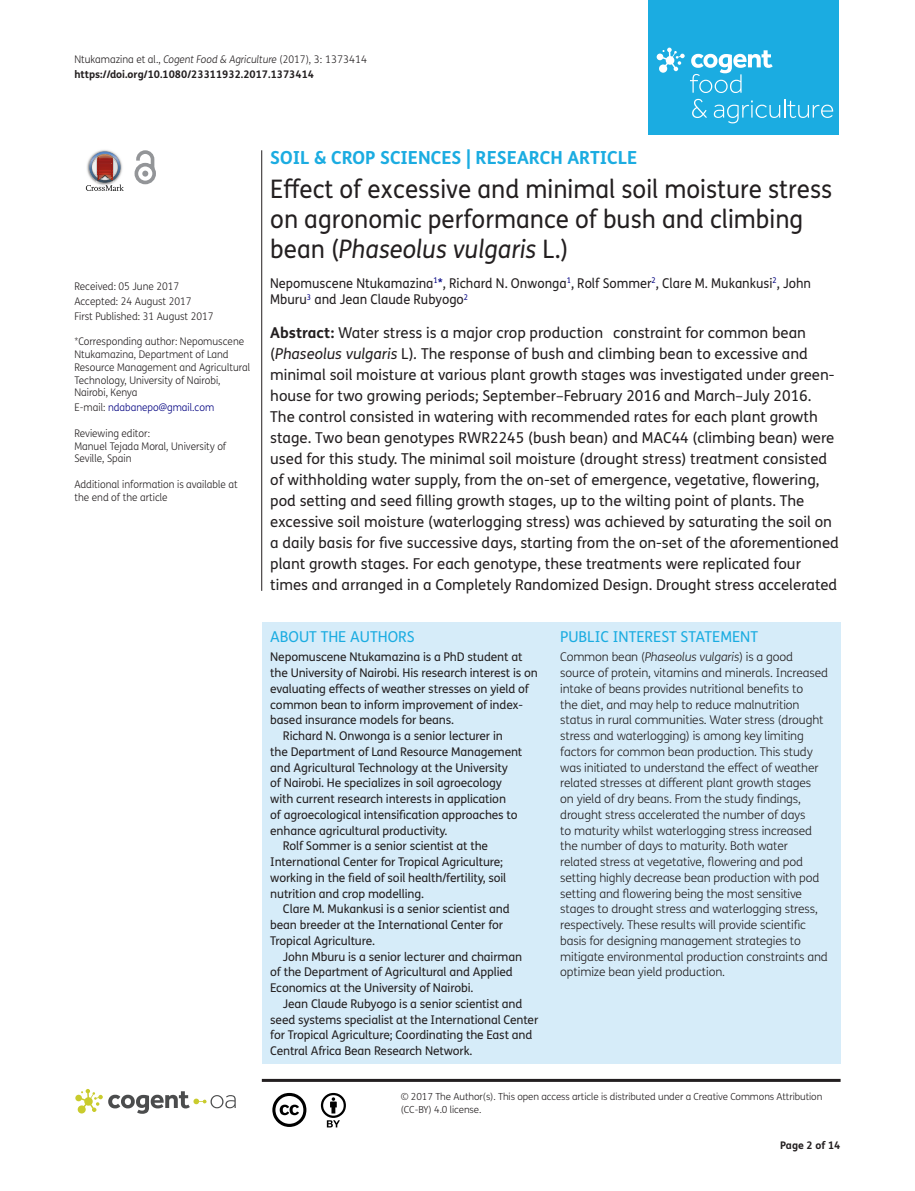
<style>
.page{position:relative;width:915px;height:1191px;background:#fff}
.page>*{position:absolute;margin:0;border:0;box-sizing:border-box;transform-origin:0 0}
.t1{font:25.5px/30px "FS Me Pro";color:#231f20;scale:.95 1}
.t2{font:700 18px "FS Me Pro";color:#1bace1}
.t3{font:15px/21px "FS Me Pro";color:#231f20}
.t4{font:15px "FS Me Pro";color:#1bace1}
.t5{font:13.5px/16.5px "FS Me Pro";color:#231f20;scale:.95 1}
.t6{font:12px "FS Me Pro";letter-spacing:-.01em;color:#231f20}
.t7{font:300 12px/15.8px "FS Me Pro";letter-spacing:-.01em;color:#231f20}
.t8{font:300 10.5px/12.8px "FS Me Pro";color:#231f20;scale:.95 1}
.t9{font:700 10.5px/15px "FS Me Pro";color:#231f20}
.t10{font:300 10.5px "FS Me Pro";color:#000080;scale:.95 1}
.t11{font:300 9.75px/12.8px "FS Me Pro";letter-spacing:-.01em;color:#231f20}
.s1{font-weight:300}
.s2{font-weight:300;font-style:italic}
.s3{color:#231f20}
.s4{font-style:italic}
.s5{color:#000080}
.s6{font-weight:700}
</style>
<div class="page">
<div style="left:648px;top:0;width:190px;height:134px;background:#1bace1"></div>
<svg style="left:656px;top:48px;width:116px;height:45px"></svg>
<svg style="left:692px;top:99px;width:15px;height:19px"></svg>
<svg style="left:713px;top:99px;width:119px;height:24px"></svg>
<div style="left:261px;top:622px;width:579px;height:441px;background:#d6ecf9"></div>
<svg style="left:86px;top:151px;width:38px;height:40px"></svg>
<svg style="left:134px;top:150px;width:22px;height:34px"></svg>
<hr style="left:261px;top:150px;width:1px;height:441px;background:#231f20">
<hr style="left:262px;top:1078px;width:578px;height:3px;background:#231f20">
<svg style="left:75px;top:1089px;width:161px;height:24px"></svg>
<svg style="left:272px;top:1093px;width:34px;height:34px"></svg>
<svg style="left:321px;top:1093px;width:25px;height:34px"></svg>
<p class="t9" style="left:74px;top:51px;width:294px"><span class="s1">Ntukamazina et al.,</span> <span class="s2">Cogent Food &amp; Agriculture</span> <span class="s1">(2017), 3: 1373414 </span>https://doi.org/10.1080/23311932.2017.1373414</p>
<p class="t8" style="left:74px;top:279px;width:148px;line-height:14.9px">Received: 05 June 2017<br>Accepted: 24 August 2017<br>First Published: 31 August 2017</p>
<p class="t8" style="left:74px;top:335px;width:186px">*Corresponding author: Nepomuscene<br>Ntukamazina, Department of Land<br>Resource Management and Agricultural<br>Technology, University of Nairobi,<br>Nairobi, Kenya</p>
<p class="t10" style="left:74px;top:400px;width:149px"><span class="s3">E-mail:</span> ndabanepo@gmail.com</p>
<p class="t8" style="left:74px;top:426px;width:161px">Reviewing editor:<br>Manuel Tejada Moral, University of<br>Seville, Spain</p>
<p class="t8" style="left:74px;top:477px;width:173px">Additional information is available at the end of the article</p>
<h2 class="t2" style="left:270px;top:143px;width:368px">SOIL &amp; CROP SCIENCES | RESEARCH ARTICLE</h2>
<h1 class="t1" style="left:270px;top:174px;width:593px">Effect of excessive and minimal soil moisture stress on agronomic performance of bush and climbing bean (<span class="s4">Phaseolus vulgaris</span> L.)</h1>
<p class="t5" style="left:270px;top:274px;width:570px">Nepomuscene Ntukamazina<sup>1</sup><span class="s5">*</span>, Richard N. Onwonga<sup>1</sup>, Rolf Sommer<sup>2</sup>, Clare M. Mukankusi<sup>2</sup>, John<br>Mburu<sup>3</sup> and Jean Claude Rubyogo<sup>2</sup></p>
<p class="t3" style="left:270px;top:322px;width:570px"><span class="s6">Abstract:</span> Water stress is a major crop production constraint for common bean (<span class="s4">Phaseolus vulgaris</span> L)<span class="s4">.</span> The response of bush and climbing bean to excessive and minimal soil moisture at various plant growth stages was investigated under green&shy;house for two growing periods; September–February 2016 and March–July 2016.<br>The control consisted in watering with recommended rates for each plant growth stage. Two bean genotypes RWR2245 (bush bean) and MAC44 (climbing bean) were used for this study. The minimal soil moisture (drought stress) treatment consisted of withholding water supply, from the on-set of emergence, vegetative, flowering, pod setting and seed filling growth stages, up to the wilting point of plants. The excessive soil moisture (waterlogging stress) was achieved by saturating the soil on a daily basis for five successive days, starting from the on-set of the aforementioned plant growth stages. For each genotype, these treatments were replicated four times and arranged in a Completely Randomized Design. Drought stress accelerated</p>
<p class="t4" style="left:270px;top:626px;width:146px">ABOUT THE AUTHORS</p>
<p class="t6" style="left:270px;top:649px;width:253px">Nepomuscene Ntukamazina is a PhD student at</p>
<p class="t6" style="left:270px;top:664px;width:269px">the University of Nairobi. His research interest is on</p>
<p class="t6" style="left:270px;top:680px;width:260px">evaluating effects of weather stresses on yield of</p>
<p class="t6" style="left:270px;top:696px;width:254px">common bean to inform improvement of index-</p>
<p class="t6" style="left:270px;top:712px;width:185px">based insurance models for beans.</p>
<p class="t6" style="left:283px;top:727px;width:221px">Richard N. Onwonga is a senior lecturer in</p>
<p class="t6" style="left:270px;top:743px;width:253px">the Department of Land Resource Management</p>
<p class="t6" style="left:270px;top:759px;width:239px">and Agricultural Technology at the University</p>
<p class="t6" style="left:270px;top:775px;width:233px">of Nairobi. He specializes in soil agroecology</p>
<p class="t6" style="left:270px;top:790px;width:237px">with current research interests in application</p>
<p class="t6" style="left:270px;top:806px;width:249px">of agroecological intensification approaches to</p>
<p class="t6" style="left:270px;top:822px;width:179px">enhance agricultural productivity.</p>
<p class="t6" style="left:283px;top:838px;width:206px">Rolf Sommer is a senior scientist at the</p>
<p class="t6" style="left:270px;top:853px;width:234px">International Center for Tropical Agriculture;</p>
<p class="t6" style="left:270px;top:869px;width:237px">working in the field of soil health/fertility, soil</p>
<p class="t6" style="left:270px;top:885px;width:155px">nutrition and crop modelling.</p>
<p class="t6" style="left:283px;top:901px;width:228px">Clare M. Mukankusi is a senior scientist and</p>
<p class="t6" style="left:270px;top:916px;width:234px">bean breeder at the International Center for</p>
<p class="t6" style="left:270px;top:932px;width:106px">Tropical Agriculture.</p>
<p class="t6" style="left:283px;top:948px;width:240px">John Mburu is a senior lecturer and chairman</p>
<p class="t6" style="left:270px;top:964px;width:244px">of the Department of Agricultural and Applied</p>
<p class="t6" style="left:270px;top:979px;width:204px">Economics at the University of Nairobi.</p>
<p class="t6" style="left:283px;top:995px;width:241px">Jean Claude Rubyogo is a senior scientist and</p>
<p class="t6" style="left:270px;top:1011px;width:269px">seed systems specialist at the International Center</p>
<p class="t6" style="left:270px;top:1027px;width:263px">for Tropical Agriculture; Coordinating the East and</p>
<p class="t6" style="left:270px;top:1042px;width:204px">Central Africa Bean Research Network.</p>
<p class="t4" style="left:560px;top:626px;width:199px">PUBLIC INTEREST STATEMENT</p>
<p class="t7" style="left:560px;top:649px;width:269px">Common bean (<span class="s4">Phaseolus vulgaris</span>) is a good source of protein, vitamins and minerals. Increased intake of beans provides nutritional benefits to<br>the diet, and may help to reduce malnutrition status in rural communities. Water stress (drought stress and waterlogging) is among key limiting factors for common bean production. This study was initiated to understand the effect of weather related stresses at different plant growth stages<br>on yield of dry beans. From the study findings, drought stress accelerated the number of days<br>to maturity whilst waterlogging stress increased the number of days to maturity. Both water related stress at vegetative, flowering and pod setting highly decrease bean production with pod setting and flowering being the most sensitive stages to drought stress and waterlogging stress, respectively. These results will provide scientific basis for designing management strategies to mitigate environmental production constraints and optimize bean yield production.</p>
<p class="t11" style="left:400px;top:1090px;width:423px">© 2017 The Author(s). This open access article is distributed under a Creative Commons Attribution (CC-BY) 4.0 license.</p>
<p class="t9" style="left:780px;top:1137px;width:62px">Page 2 of 14</p>
</div>
